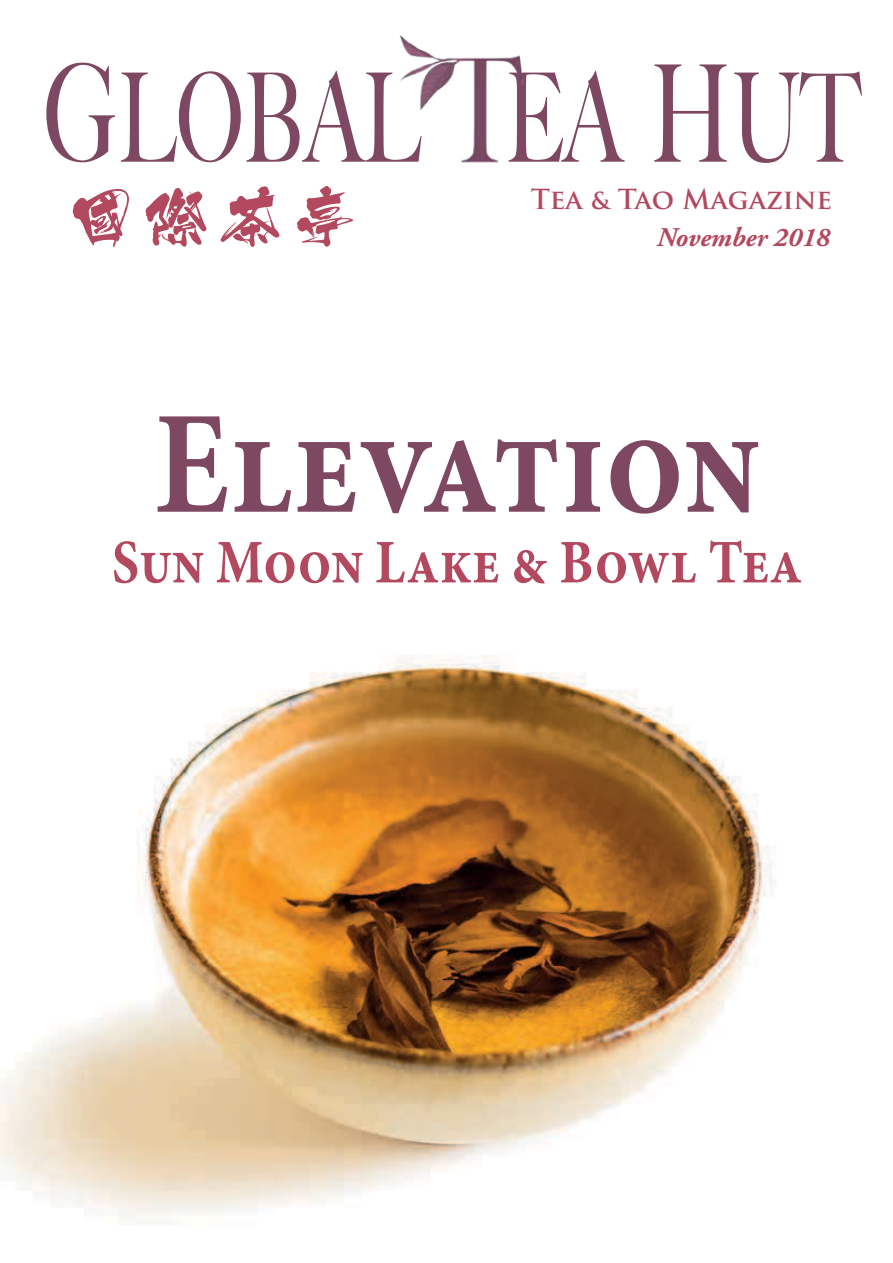
<style>
.page{position:relative;width:893px;height:1263px;background:#fff}
.page>*{position:absolute;margin:0;border:0;box-sizing:border-box;transform-origin:0 0}
.t1{font:700 146.7px "Minion Pro";color:#7f4862;scale:.87 1}
.t2{font:500 123.75px "Big Caslon";color:#7f4862;scale:.67 1}
.t3{font:67.5px "HOT Ninja Std R";color:#b2495f}
.t4{font:700 62.1px "Minion Pro";color:#b2495f;scale:.87 1}
.t5{font:700 27px "Trajan Pro";color:#b2495f}
.t6{font:italic 700 27px "Adobe Garamond Pro";color:#b2495f}
.s1{font-size:135px}
</style>
<div class="page">
<img style="left:0;top:655px;width:776px;height:570px">
<img style="left:400px;top:35px;width:124px;height:128px">
<h2 class="t2" style="left:44px;top:47px;width:1221px"><span class="s1">G</span>LOBAL EA <span class="s1">H</span>UT</h2>
<p class="t3" style="left:68px;top:174px;width:292px">國際茶亭</p>
<p class="t5" style="left:531px;top:183px;width:303px">Tea &amp; Tao Magazine</p>
<p class="t6" style="left:657px;top:220px;width:174px">November 2018</p>
<h1 class="t1" style="left:154px;top:375px;width:698px">Elevation</h1>
<p class="t4" style="left:112px;top:525px;width:795px">Sun Moon Lake &amp; Bowl Tea</p>
</div>
